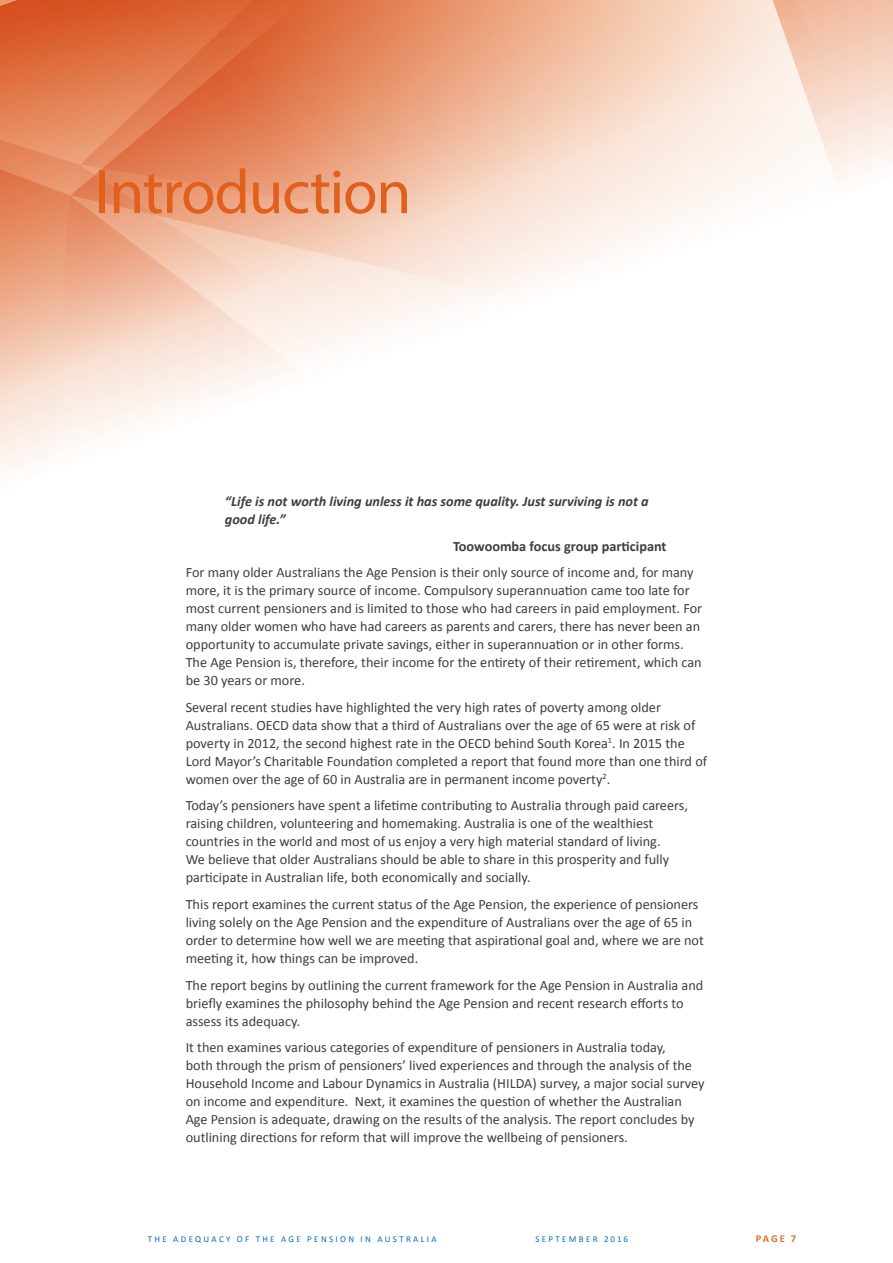
<style>
.page{position:relative;width:893px;height:1263px;background:#fff}
.page>*{position:absolute;margin:0;border:0;box-sizing:border-box;transform-origin:0 0}
.section_title{font:63px "Myriad Pro";letter-spacing:-.02em;color:#e1601e}
.bodytext{font:14.25px/18px "Calibri";color:#3e3e3f}
.bodytext-2{font:italic 700 14.25px/18px "Calibri";color:#3e3e3f}
.bodytext-3{font:700 14.25px "Calibri";color:#3e3e3f}
.t1{font:700 10.5px "Calibri";color:#e46f2e}
.t2{font:9px "Calibri";letter-spacing:.26em;color:#0970b9}
</style>
<div class="page">
<svg style="left:70px;top:0;width:823px;height:195px;background:#eeb194"></svg>
<svg style="left:79px;top:195px;width:654px;height:245px"></svg>
<svg style="left:0;top:47px;width:79px;height:423px;background:#edab8c"></svg>
<p class="section_title" style="left:95px;top:153px;width:318px">Introduction</p>
<p class="bodytext-2" style="left:225px;top:493px;width:425px">“Life is not worth living unless it has some quality. Just surviving is not a good life.”</p>
<p class="bodytext-3" style="left:453px;top:537px;width:215px">Toowoomba focus group participant</p>
<p class="bodytext" style="left:186px;top:564px;width:518px">For many older Australians the Age Pension is their only source of income and, for many more, it is the primary source of income. Compulsory superannuation came too late for most current pensioners and is limited to those who had careers in paid employment. For many older women who have had careers as parents and carers, there has never been an opportunity to accumulate private savings, either in superannuation or in other forms.<br>The Age Pension is, therefore, their income for the entirety of their retirement, which can be 30 years or more.</p>
<p class="bodytext" style="left:186px;top:698px;width:523px">Several recent studies have highlighted the very high rates of poverty among older Australians. OECD data show that a third of Australians over the age of 65 were at risk of poverty in 2012, the second highest rate in the OECD behind South Korea<sup>1</sup>. In 2015 the Lord Mayor’s Charitable Foundation completed a report that found more than one third of women over the age of 60 in Australia are in permanent income poverty<sup>2</sup>.</p>
<p class="bodytext" style="left:186px;top:797px;width:504px">Today’s pensioners have spent a lifetime contributing to Australia through paid careers, raising children, volunteering and homemaking. Australia is one of the wealthiest countries in the world and most of us enjoy a very high material standard of living.<br>We believe that older Australians should be able to share in this prosperity and fully participate in Australian life, both economically and socially.</p>
<p class="bodytext" style="left:186px;top:895px;width:520px">This report examines the current status of the Age Pension, the experience of pensioners living solely on the Age Pension and the expenditure of Australians over the age of 65 in order to determine how well we are meeting that aspirational goal and, where we are not meeting it, how things can be improved.</p>
<p class="bodytext" style="left:186px;top:976px;width:519px">The report begins by outlining the current framework for the Age Pension in Australia and briefly examines the philosophy behind the Age Pension and recent research efforts to assess its adequacy.</p>
<p class="bodytext" style="left:186px;top:1038px;width:521px">It then examines various categories of expenditure of pensioners in Australia today,<br>both through the prism of pensioners’ lived experiences and through the analysis of the Household Income and Labour Dynamics in Australia (HILDA) survey, a major social survey on income and expenditure. Next, it examines the question of whether the Australian Age Pension is adequate, drawing on the results of the analysis. The report concludes by outlining directions for reform that will improve the wellbeing of pensioners.</p>
<p class="t2" style="left:148px;top:1233px;width:290px">THE ADEQUACY OF THE AGE PENSION IN AUSTRALIA</p>
<p class="t2" style="left:535px;top:1233px;width:94px">SEPTEMBER 2016</p>
<p class="t1" style="left:756px;top:1232px;width:42px">PAGE 7</p>
</div>
